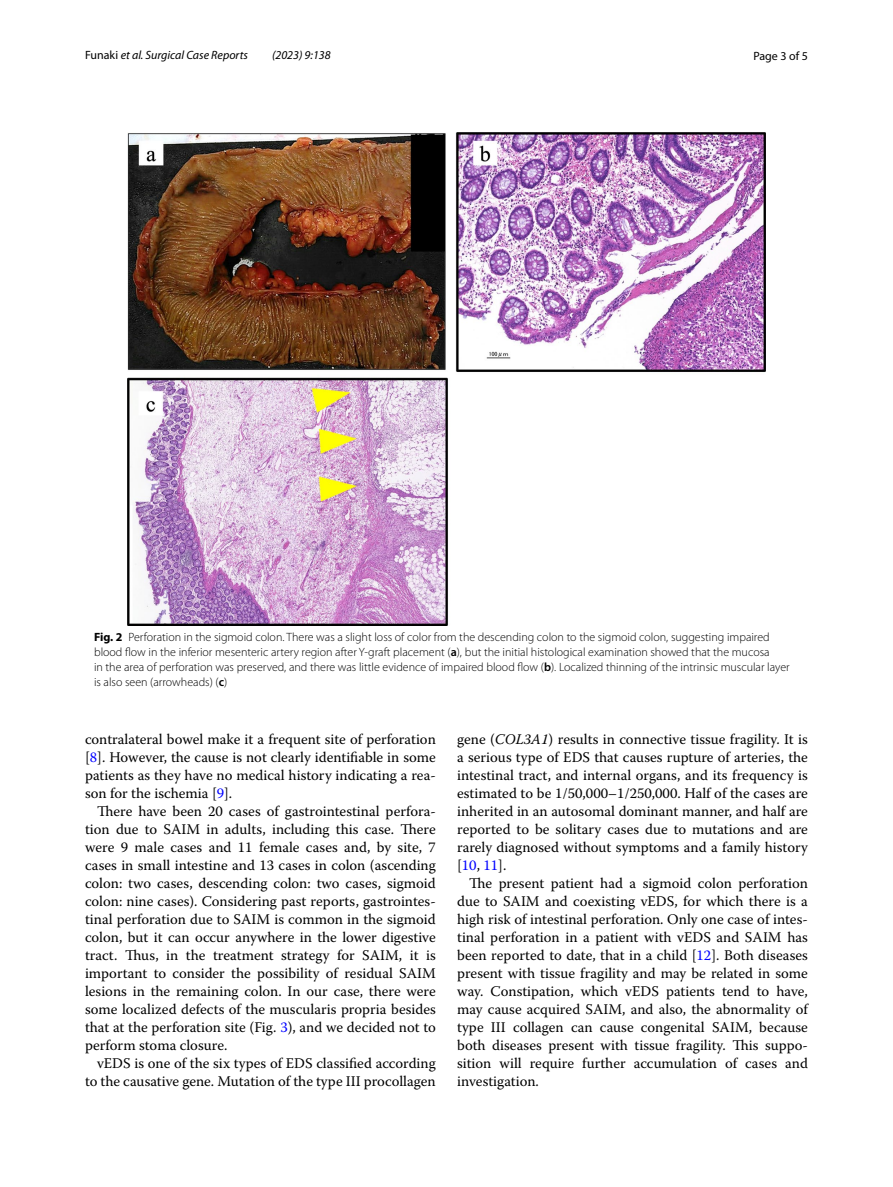
<style>
.page{position:relative;width:893px;height:1187px;background:#fff}
.page>*{position:absolute;margin:0;border:0;box-sizing:border-box;transform-origin:0 0}
.t1{font:14.7px/18px "Warnock Pro";color:#000;text-align:justify}
.t2{font:300 12px/15px "Myriad Pro";color:#000}
.t3{font:italic 12px "Myriad Pro";color:#000}
.t4{font:12px "Myriad Pro";color:#000}
.s1{font-style:normal}
.s2{font-weight:700}
.s3{font-weight:600}
.s4{color:#00f}
.s5{font-style:italic}
</style>
<div class="page">
<img style="left:127px;top:133px;width:638px;height:492px">
<p class="t3" style="left:85px;top:48px;width:164px"><span class="s1">Funaki</span> et al. Surgical Case Reports</p>
<p class="t3" style="left:272px;top:48px;width:60px">(2023) 9:138</p>
<p class="t4" style="left:753px;top:48px;width:56px">Page 3 of 5</p>
<p class="t2" style="left:94px;top:629px;width:697px"><span class="s2">Fig. 2</span> Perforation in the sigmoid colon. There was a slight loss of color from the descending colon to the sigmoid colon, suggesting impaired blood flow in the inferior mesenteric artery region after Y-graft placement (<span class="s3">a</span>), but the initial histological examination showed that the mucosa<br>in the area of perforation was preserved, and there was little evidence of impaired blood flow (<span class="s3">b</span>). Localized thinning of the intrinsic muscular layer is also seen (arrowheads) (<span class="s3">c</span>)</p>
<p class="t1" style="left:85px;top:729px;width:352px">contralateral bowel make it a frequent site of perforation [<span class="s4">8</span>]. However, the cause is not clearly identifiable in some patients as they have no medical history indicating a rea&shy;son for the ischemia [<span class="s4">9</span>].</p>
<p class="t1" style="left:85px;top:801px;width:352px;text-indent:12px">There have been 20 cases of gastrointestinal perfora&shy;tion due to SAIM in adults, including this case. There were 9 male cases and 11 female cases and, by site, 7 cases in small intestine and 13 cases in colon (ascending colon: two cases, descending colon: two cases, sigmoid colon: nine cases). Considering past reports, gastrointes&shy;tinal perforation due to SAIM is common in the sigmoid colon, but it can occur anywhere in the lower digestive tract. Thus, in the treatment strategy for SAIM, it is important to consider the possibility of residual SAIM lesions in the remaining colon. In our case, there were some localized defects of the muscularis propria besides that at the perforation site (Fig. <span class="s4">3</span>), and we decided not to perform stoma closure.</p>
<p class="t1" style="left:85px;top:1053px;width:352px;text-align:right">vEDS is one of the six types of EDS classified according to the causative gene. Mutation of the type III procollagen</p>
<p class="t1" style="left:457px;top:729px;width:352px">gene (<span class="s5">COL3A1</span>) results in connective tissue fragility. It is a serious type of EDS that causes rupture of arteries, the intestinal tract, and internal organs, and its frequency is estimated to be 1/50,000–1/250,000. Half of the cases are inherited in an autosomal dominant manner, and half are reported to be solitary cases due to mutations and are rarely diagnosed without symptoms and a family history [<span class="s4">10</span>, <span class="s4">11</span>].</p>
<p class="t1" style="left:457px;top:873px;width:352px;text-indent:12px">The present patient had a sigmoid colon perforation due to SAIM and coexisting vEDS, for which there is a high risk of intestinal perforation. Only one case of intes&shy;tinal perforation in a patient with vEDS and SAIM has been reported to date, that in a child [<span class="s4">12</span>]. Both diseases present with tissue fragility and may be related in some way. Constipation, which vEDS patients tend to have, may cause acquired SAIM, and also, the abnormality of type III collagen can cause congenital SAIM, because both diseases present with tissue fragility. This suppo&shy;sition will require further accumulation of cases and investigation.</p>
</div>
